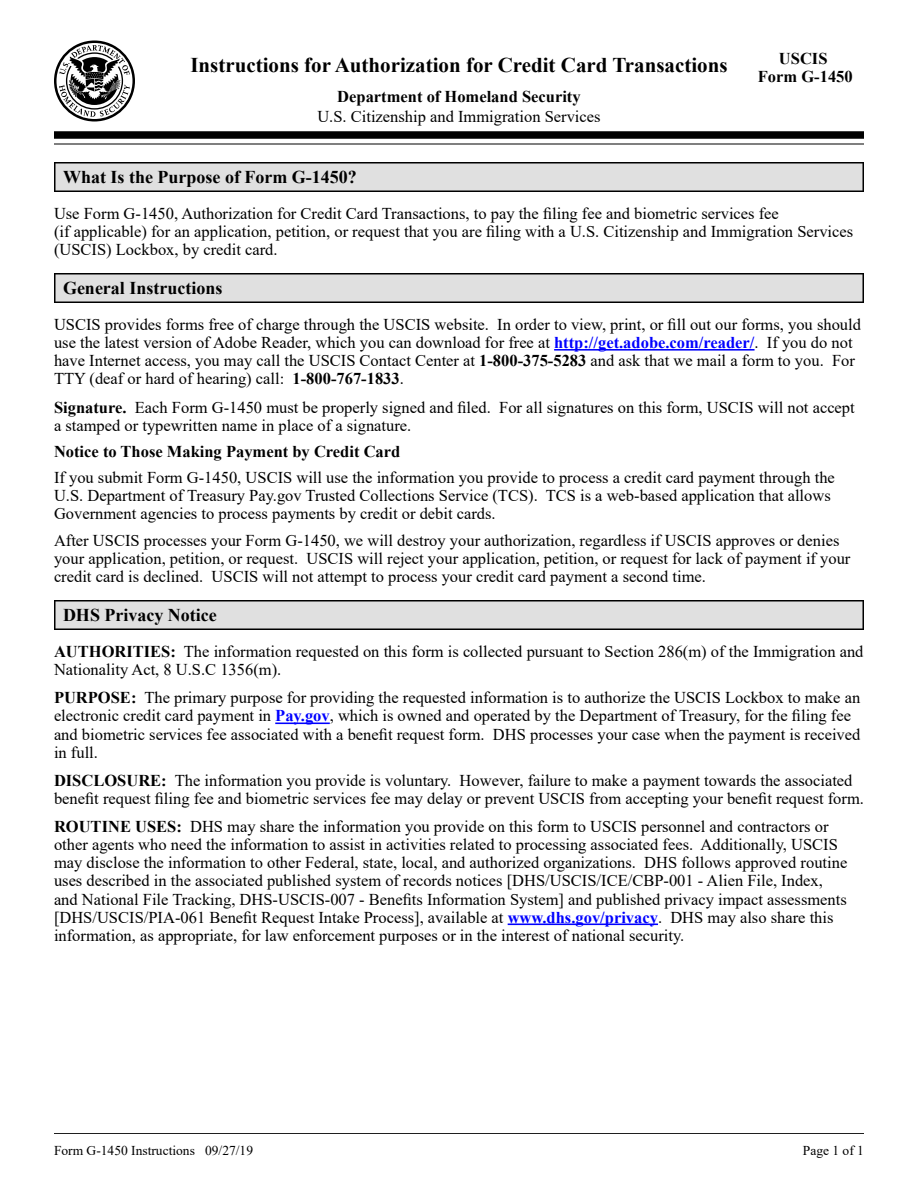
<style>
.page{position:relative;width:918px;height:1188px;background:#fff}
.page>*{position:absolute;margin:0;border:0;box-sizing:border-box;transform-origin:0 0}
.t1{font:700 21px "Times New Roman";color:#000}
.t2{font:700 18px "Times New Roman";color:#000}
.Body_1__T{font:16.5px/18px "Times New Roman";color:#000}
.Body_Extra_Space_1{font:16.5px/18px "Times New Roman";color:#000}
.Body_1__T-2{font:700 16.5px/18px "Times New Roman";color:#000;text-align:center}
.t3{font:13.5px "Times New Roman";color:#000}
.s1{font-weight:700;color:#00f}
.s2{font-weight:700}
</style>
<div class="page">
<svg style="left:54px;top:41px;width:81px;height:81px"></svg>
<div style="left:54px;top:131px;width:810px;height:8px;background:#000"></div>
<hr style="left:54px;top:144px;width:810px;height:1px;background:#000">
<hr style="left:54px;top:1133px;width:810px;height:1px;background:#000">
<div style="left:54px;top:162px;width:810px;height:30px;background:#707070"></div>
<div style="left:56px;top:164px;width:806px;height:26px;background:#e0e0e0"></div>
<div style="left:54px;top:273px;width:810px;height:30px;background:#000"></div>
<div style="left:56px;top:274px;width:806px;height:28px;background:#e0e0e0"></div>
<hr style="left:554px;top:349px;width:201px;height:2px;background:#00f">
<div style="left:54px;top:600px;width:810px;height:30px;background:#707070"></div>
<div style="left:56px;top:602px;width:806px;height:26px;background:#e0e0e0"></div>
<hr style="left:275px;top:723px;width:55px;height:1px;background:#00f">
<hr style="left:508px;top:924px;width:150px;height:1px;background:#00f">
<p class="t1" style="left:190px;top:50px;width:539px">Instructions for Authorization for Credit Card Transactions</p>
<p class="Body_1__T-2" style="left:337px;top:87px;width:245px">Department of Homeland Security</p>
<p class="Body_1__T" style="left:317px;top:106px;width:285px">U.S. Citizenship and Immigration Services</p>
<p class="Body_1__T-2" style="left:758px;top:49px;width:96px">USCIS<br>Form G-1450</p>
<h1 class="t2" style="left:63px;top:164px;width:295px">What Is the Purpose of Form G-1450?</h1>
<p class="Body_1__T" style="left:54px;top:204px;width:801px">Use Form G-1450, Authorization for Credit Card Transactions, to pay the filing fee and biometric services fee<br>(if applicable) for an application, petition, or request that you are filing with a U.S. Citizenship and Immigration Services (USCIS) Lockbox, by credit card.</p>
<h1 class="t2" style="left:63px;top:275px;width:161px">General Instructions</h1>
<p class="Body_1__T" style="left:54px;top:315px;width:809px">USCIS provides forms free of charge through the USCIS website. In order to view, print, or fill out our forms, you should use the latest version of Adobe Reader, which you can download for free at <span class="s1">http://get.adobe.com/reader/</span>. If you do not have Internet access, you may call the USCIS Contact Center at <span class="s2">1-800-375-5283</span> and ask that we mail a form to you. For TTY (deaf or hard of hearing) call: <span class="s2">1-800-767-1833</span>.</p>
<p class="Body_Extra_Space_1" style="left:54px;top:397px;width:802px"><span class="s2">Signature.</span> Each Form G-1450 must be properly signed and filed. For all signatures on this form, USCIS will not accept a stamped or typewritten name in place of a signature.</p>
<p class="Body_1__T-2" style="left:54px;top:442px;width:348px">Notice to Those Making Payment by Credit Card</p>
<p class="Body_1__T" style="left:54px;top:468px;width:782px">If you submit Form G-1450, USCIS will use the information you provide to process a credit card payment through the<br>U.S. Department of Treasury Pay.gov Trusted Collections Service (TCS). TCS is a web-based application that allows<br>Government agencies to process payments by credit or debit cards.</p>
<p class="Body_1__T" style="left:54px;top:531px;width:798px">After USCIS processes your Form G-1450, we will destroy your authorization, regardless if USCIS approves or denies your application, petition, or request. USCIS will reject your application, petition, or request for lack of payment if your credit card is declined. USCIS will not attempt to process your credit card payment a second time.</p>
<h1 class="t2" style="left:63px;top:602px;width:155px">DHS Privacy Notice</h1>
<p class="Body_1__T" style="left:54px;top:642px;width:811px"><span class="s2">AUTHORITIES:</span> The information requested on this form is collected pursuant to Section 286(m) of the Immigration and<br>Nationality Act, 8 U.S.C 1356(m).</p>
<p class="Body_Extra_Space_1" style="left:54px;top:688px;width:808px"><span class="s2">PURPOSE:</span> The primary purpose for providing the requested information is to authorize the USCIS Lockbox to make an electronic credit card payment in <span class="s1">Pay.gov</span>, which is owned and operated by the Department of Treasury, for the filing fee and biometric services fee associated with a benefit request form. DHS processes your case when the payment is received in full.</p>
<p class="Body_Extra_Space_1" style="left:54px;top:771px;width:812px"><span class="s2">DISCLOSURE:</span> The information you provide is voluntary. However, failure to make a payment towards the associated benefit request filing fee and biometric services fee may delay or prevent USCIS from accepting your benefit request form.</p>
<p class="Body_1__T" style="left:54px;top:817px;width:795px"><span class="s2">ROUTINE USES:</span> DHS may share the information you provide on this form to USCIS personnel and contractors or other agents who need the information to assist in activities related to processing associated fees. Additionally, USCIS may disclose the information to other Federal, state, local, and authorized organizations. DHS follows approved routine uses described in the associated published system of records notices [DHS/USCIS/ICE/CBP-001 - Alien File, Index, and National File Tracking, DHS-USCIS-007 - Benefits Information System] and published privacy impact assessments [DHS/USCIS/PIA-061 Benefit Request Intake Process], available at <span class="s1">www.dhs.gov/privacy</span>. DHS may also share this information, as appropriate, for law enforcement purposes or in the interest of national security.</p>
<p class="t3" style="left:54px;top:1141px;width:201px">Form G-1450 Instructions 09/27/19</p>
<p class="t3" style="left:803px;top:1141px;width:63px">Page 1 of 1</p>
</div>
